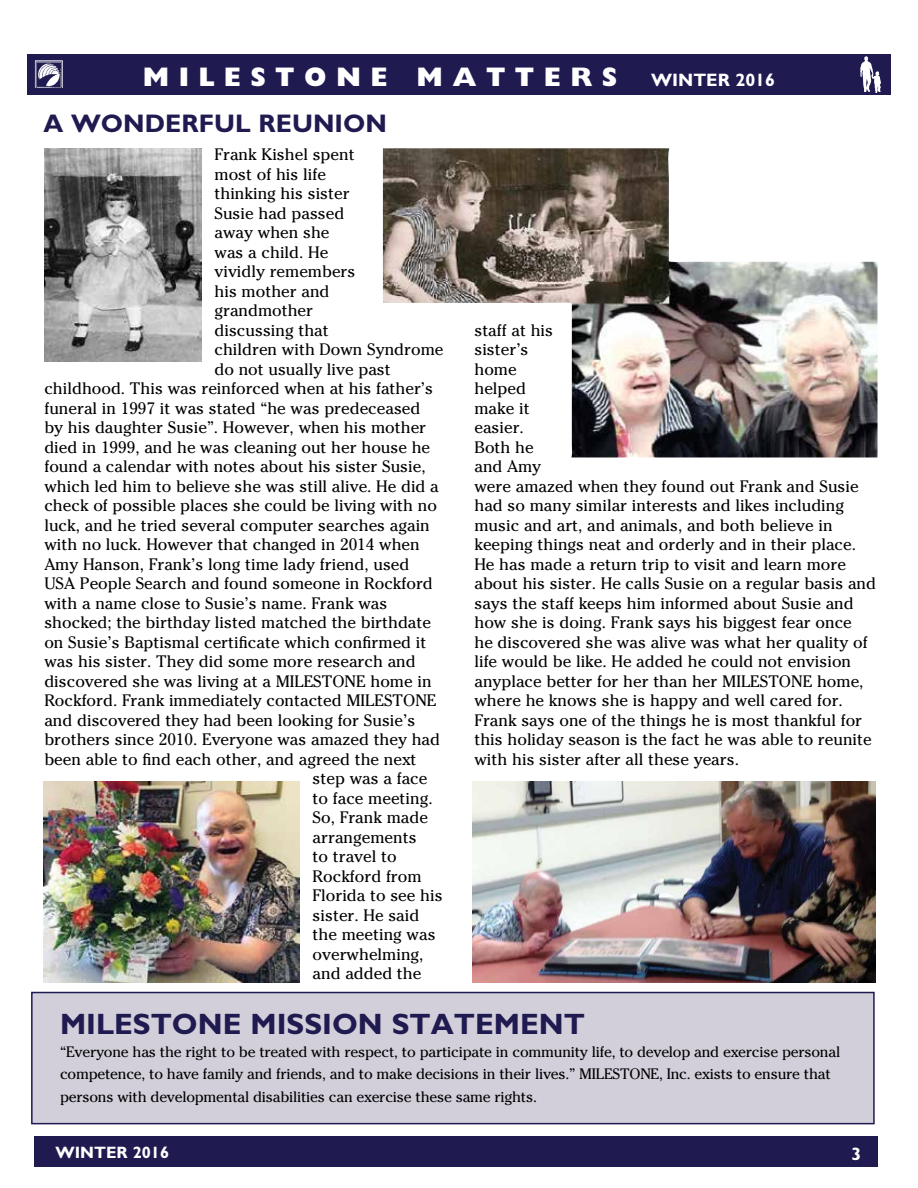
<style>
.page{position:relative;width:918px;height:1188px;background:#fff}
.page>*{position:absolute;margin:0;border:0;box-sizing:border-box;transform-origin:0 0}
.t1{font:700 29.55px "Gill Sans Std";color:#1f1a50}
.t2{font:800 27px "Gill Sans";letter-spacing:.35em;color:#fff}
.t3{font:700 25.5px "Gill Sans Std";color:#1f1a50}
.t4{font:700 18px "Gill Sans";color:#fff}
.t5{font:16.5px/19.5px "Cheltenham Std";color:#000}
.t6{font:700 16.5px "Gill Sans";color:#fff}
.t7{font:15px/22.5px "Cheltenham Std";letter-spacing:-.015em;color:#000}
</style>
<div class="page">
<div style="left:27px;top:54px;width:864px;height:40px;background:#1f1a50"></div>
<svg style="left:860px;top:56px;width:21px;height:37px"></svg>
<div style="left:34px;top:1137px;width:844px;height:30px;background:#1f1a50"></div>
<div style="left:31px;top:992px;width:844px;height:132px;background:#d2cfda;border:2px solid #1f1a50"></div>
<img style="left:34px;top:60px;width:29px;height:28px">
<img style="left:44px;top:782px;width:255px;height:201px">
<img style="left:383px;top:148px;width:495px;height:309px">
<img style="left:44px;top:148px;width:157px;height:213px">
<img style="left:473px;top:782px;width:402px;height:201px">
<h2 class="t2" style="left:143px;top:61px;width:476px">MILESTONE MATTERS</h2>
<p class="t4" style="left:651px;top:69px;width:126px">WINTER 2016</p>
<h3 class="t3" style="left:44px;top:108px;width:345px">A WONDERFUL REUNION</h3>
<p class="t5" style="left:215px;top:145px;width:142px">Frank Kishel spent</p>
<p class="t5" style="left:215px;top:164px;width:113px">most of his life</p>
<p class="t5" style="left:215px;top:184px;width:137px">thinking his sister</p>
<p class="t5" style="left:215px;top:203px;width:131px">Susie had passed</p>
<p class="t5" style="left:215px;top:223px;width:117px">away when she</p>
<p class="t5" style="left:215px;top:242px;width:115px">was a child. He</p>
<p class="t5" style="left:215px;top:262px;width:143px">vividly remembers</p>
<p class="t5" style="left:215px;top:281px;width:117px">his mother and</p>
<p class="t5" style="left:215px;top:301px;width:100px">grandmother</p>
<p class="t5" style="left:215px;top:320px;width:116px">discussing that</p>
<p class="t5" style="left:215px;top:340px;width:230px">children with Down Syndrome</p>
<p class="t5" style="left:215px;top:359px;width:178px">do not usually live past</p>
<p class="t5" style="left:44px;top:379px;width:390px">childhood. This was reinforced when at his father’s</p>
<p class="t5" style="left:44px;top:398px;width:378px">funeral in 1997 it was stated “he was predeceased</p>
<p class="t5" style="left:44px;top:418px;width:383px">by his daughter Susie”. However, when his mother</p>
<p class="t5" style="left:44px;top:437px;width:387px">died in 1999, and he was cleaning out her house he</p>
<p class="t5" style="left:44px;top:457px;width:383px">found a calendar with notes about his sister Susie,</p>
<p class="t5" style="left:44px;top:476px;width:396px">which led him to believe she was still alive. He did a</p>
<p class="t5" style="left:44px;top:496px;width:394px">check of possible places she could be living with no</p>
<p class="t5" style="left:44px;top:515px;width:387px">luck, and he tried several computer searches again</p>
<p class="t5" style="left:44px;top:535px;width:377px">with no luck. However that changed in 2014 when</p>
<p class="t5" style="left:44px;top:554px;width:367px">Amy Hanson, Frank’s long time lady friend, used</p>
<p class="t5" style="left:44px;top:574px;width:390px">USA People Search and found someone in Rockford</p>
<p class="t5" style="left:44px;top:593px;width:345px">with a name close to Susie’s name. Frank was</p>
<p class="t5" style="left:44px;top:613px;width:388px">shocked; the birthday listed matched the birthdate</p>
<p class="t5" style="left:44px;top:632px;width:384px">on Susie’s Baptismal certificate which confirmed it</p>
<p class="t5" style="left:44px;top:652px;width:373px">was his sister. They did some more research and</p>
<p class="t5" style="left:44px;top:671px;width:389px">discovered she was living at a MILESTONE home in</p>
<p class="t5" style="left:44px;top:691px;width:394px">Rockford. Frank immediately contacted MILESTONE</p>
<p class="t5" style="left:44px;top:710px;width:372px">and discovered they had been looking for Susie’s</p>
<p class="t5" style="left:44px;top:730px;width:397px">brothers since 2010. Everyone was amazed they had</p>
<p class="t5" style="left:44px;top:749px;width:374px">been able to find each other, and agreed the next</p>
<p class="t5" style="left:313px;top:769px;width:116px">step was a face</p>
<p class="t5" style="left:313px;top:788px;width:121px">to face meeting.</p>
<p class="t5" style="left:313px;top:808px;width:117px">So, Frank made</p>
<p class="t5" style="left:313px;top:827px;width:105px">arrangements</p>
<p class="t5" style="left:313px;top:847px;width:86px">to travel to</p>
<p class="t5" style="left:313px;top:866px;width:110px">Rockford from</p>
<p class="t5" style="left:313px;top:886px;width:131px">Florida to see his</p>
<p class="t5" style="left:313px;top:905px;width:108px">sister. He said</p>
<p class="t5" style="left:313px;top:925px;width:124px">the meeting was</p>
<p class="t5" style="left:313px;top:944px;width:112px">overwhelming,</p>
<p class="t5" style="left:313px;top:964px;width:110px">and added the</p>
<p class="t5" style="left:474px;top:320px;width:403px">staff at his<br>sister’s<br>home<br>helped<br>make it<br>easier.<br>Both he<br>and Amy<br>were amazed when they found out Frank and Susie had so many similar interests and likes including music and art, and animals, and both believe in keeping things neat and orderly and in their place.<br>He has made a return trip to visit and learn more about his sister. He calls Susie on a regular basis and says the staff keeps him informed about Susie and how she is doing. Frank says his biggest fear once<br>he discovered she was alive was what her quality of life would be like. He added he could not envision anyplace better for her than her MILESTONE home, where he knows she is happy and well cared for.<br>Frank says one of the things he is most thankful for this holiday season is the fact he was able to reunite with his sister after all these years.</p>
<h1 class="t1" style="left:60px;top:1007px;width:526px">MILESTONE MISSION STATEMENT</h1>
<p class="t7" style="left:60px;top:1040px;width:782px">“Everyone has the right to be treated with respect, to participate in community life, to develop and exercise personal competence, to have family and friends, and to make decisions in their lives.” MILESTONE, Inc. exists to ensure that persons with developmental disabilities can exercise these same rights.</p>
<p class="t6" style="left:56px;top:1143px;width:115px">WINTER 2016</p>
<p class="t4" style="left:852px;top:1144px;width:11px">3</p>
</div>
